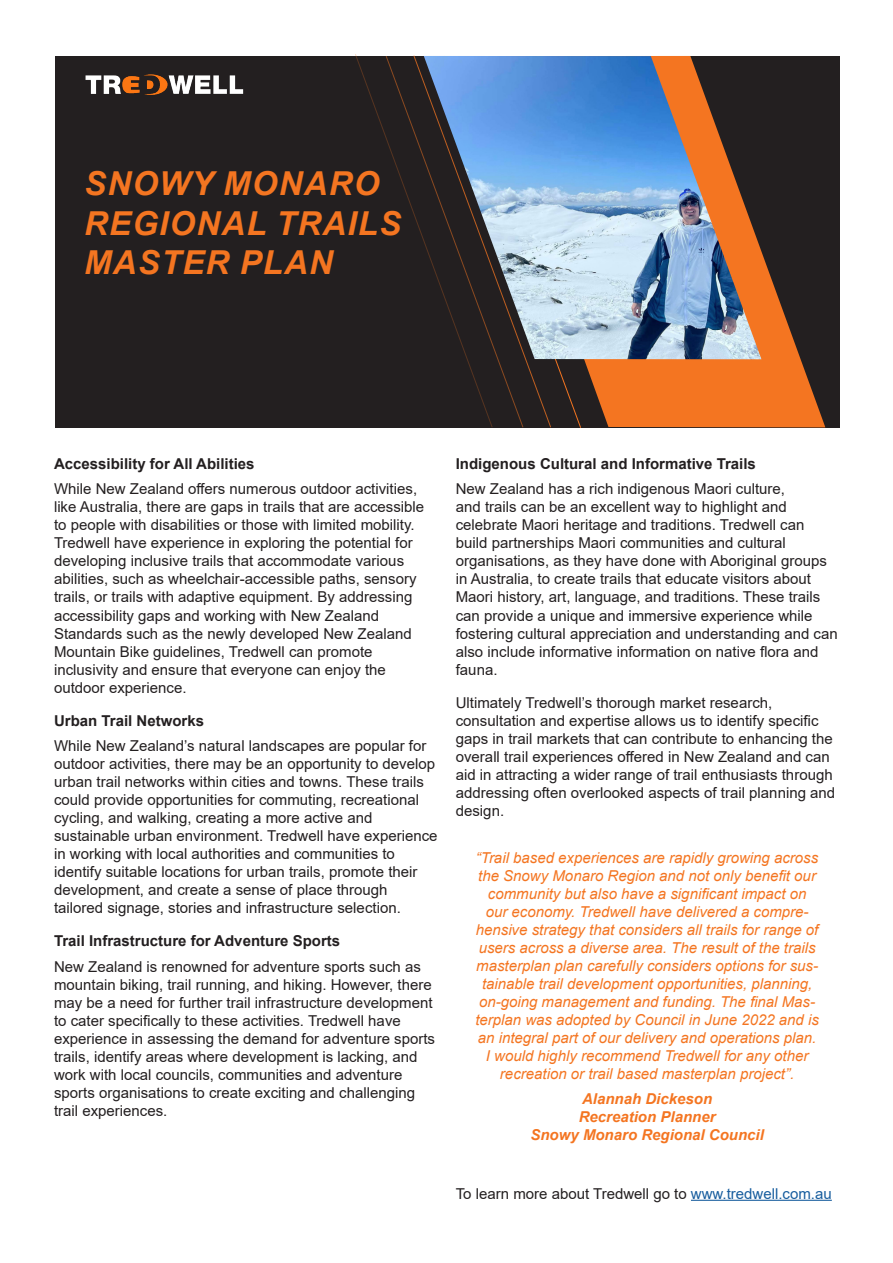
<style>
.page{position:relative;width:893px;height:1263px;background:#fff}
.page>*{position:absolute;margin:0;border:0;box-sizing:border-box;transform-origin:0 0}
.PP_Project_Overview_Text_indent_with_bul{font:italic 700 33px/39.6px "Arial";letter-spacing:.035em;color:#f47521}
.t1{font:15px/18px "Arial";color:#231f20}
.t2{font:italic 15px/18px "Arial";color:#f47521;text-align:center}
.t3{font:700 15px "Arial";color:#231f20}
.t4{font:italic 700 15px "Arial";color:#f47521}
.s1{color:#175d9e}
</style>
<div class="page">
<div style="left:55px;top:56px;width:785px;height:371px;background:#231f20"></div>
<svg style="left:354px;top:54px;width:59px;height:374px"></svg>
<svg style="left:475px;top:250px;width:350px;height:177px;fill:#f47521"></svg>
<img style="left:424px;top:56px;width:337px;height:303px">
<img style="left:85px;top:74px;width:159px;height:21px">
<hr style="left:691px;top:1200px;width:141px;height:1px;background:#175d9e">
<p class="PP_Project_Overview_Text_indent_with_bul" style="left:84px;top:165px;width:318px">SNOWY MONARO<br>REGIONAL TRAILS<br>MASTER PLAN</p>
<p class="t3" style="left:54px;top:453px;width:202px">Accessibility for All Abilities</p>
<p class="t1" style="left:54px;top:480px;width:372px">While New Zealand offers numerous outdoor activities, like Australia, there are gaps in trails that are accessible to people with disabilities or those with limited mobility.<br>Tredwell have experience in exploring the potential for developing inclusive trails that accommodate various abilities, such as wheelchair-accessible paths, sensory trails, or trails with adaptive equipment. By addressing accessibility gaps and working with New Zealand Standards such as the newly developed New Zealand Mountain Bike guidelines, Tredwell can promote inclusivity and ensure that everyone can enjoy the outdoor experience.</p>
<p class="t3" style="left:54px;top:710px;width:152px">Urban Trail Networks</p>
<p class="t1" style="left:54px;top:737px;width:385px">While New Zealand’s natural landscapes are popular for outdoor activities, there may be an opportunity to develop urban trail networks within cities and towns. These trails could provide opportunities for commuting, recreational cycling, and walking, creating a more active and sustainable urban environment. Tredwell have experience in working with local authorities and communities to identify suitable locations for urban trails, promote their development, and create a sense of place through tailored signage, stories and infrastructure selection.</p>
<p class="t3" style="left:54px;top:930px;width:288px">Trail Infrastructure for Adventure Sports</p>
<p class="t1" style="left:54px;top:957px;width:383px">New Zealand is renowned for adventure sports such as mountain biking, trail running, and hiking. However, there may be a need for further trail infrastructure development to cater specifically to these activities. Tredwell have experience in assessing the demand for adventure sports trails, identify areas where development is lacking, and work with local councils, communities and adventure sports organisations to create exciting and challenging trail experiences.</p>
<p class="t3" style="left:456px;top:453px;width:302px">Indigenous Cultural and Informative Trails</p>
<p class="t1" style="left:456px;top:480px;width:383px">New Zealand has a rich indigenous Maori culture,<br>and trails can be an excellent way to highlight and celebrate Maori heritage and traditions. Tredwell can build partnerships Maori communities and cultural organisations, as they have done with Aboriginal groups in Australia, to create trails that educate visitors about Maori history, art, language, and traditions. These trails can provide a unique and immersive experience while fostering cultural appreciation and understanding and can also include informative information on native flora and fauna.</p>
<p class="t1" style="left:456px;top:693px;width:381px">Ultimately Tredwell’s thorough market research, consultation and expertise allows us to identify specific gaps in trail markets that can contribute to enhancing the overall trail experiences offered in New Zealand and can aid in attracting a wider range of trail enthusiasts through addressing often overlooked aspects of trail planning and design.</p>
<p class="t2" style="left:475px;top:849px;width:345px">“Trail based experiences are rapidly growing across the Snowy Monaro Region and not only benefit our community but also have a significant impact on our economy. Tredwell have delivered a compre&shy;hensive strategy that considers all trails for range of users across a diverse area. The result of the trails masterplan plan carefully considers options for sus&shy;tainable trail development opportunities, planning, on-going management and funding. The final Mas&shy;terplan was adopted by Council in June 2022 and is an integral part of our delivery and operations plan.<br>I would highly recommend Tredwell for any other recreation or trail based masterplan project”.</p>
<p class="t4" style="left:582px;top:1089px;width:132px">Alannah Dickeson</p>
<p class="t4" style="left:579px;top:1107px;width:138px">Recreation Planner</p>
<p class="t4" style="left:530px;top:1125px;width:235px">Snowy Monaro Regional Council</p>
<p class="t1" style="left:456px;top:1184px;width:377px">To learn more about Tredwell go to <span class="s1">www.tredwell.com.au</span></p>
</div>
